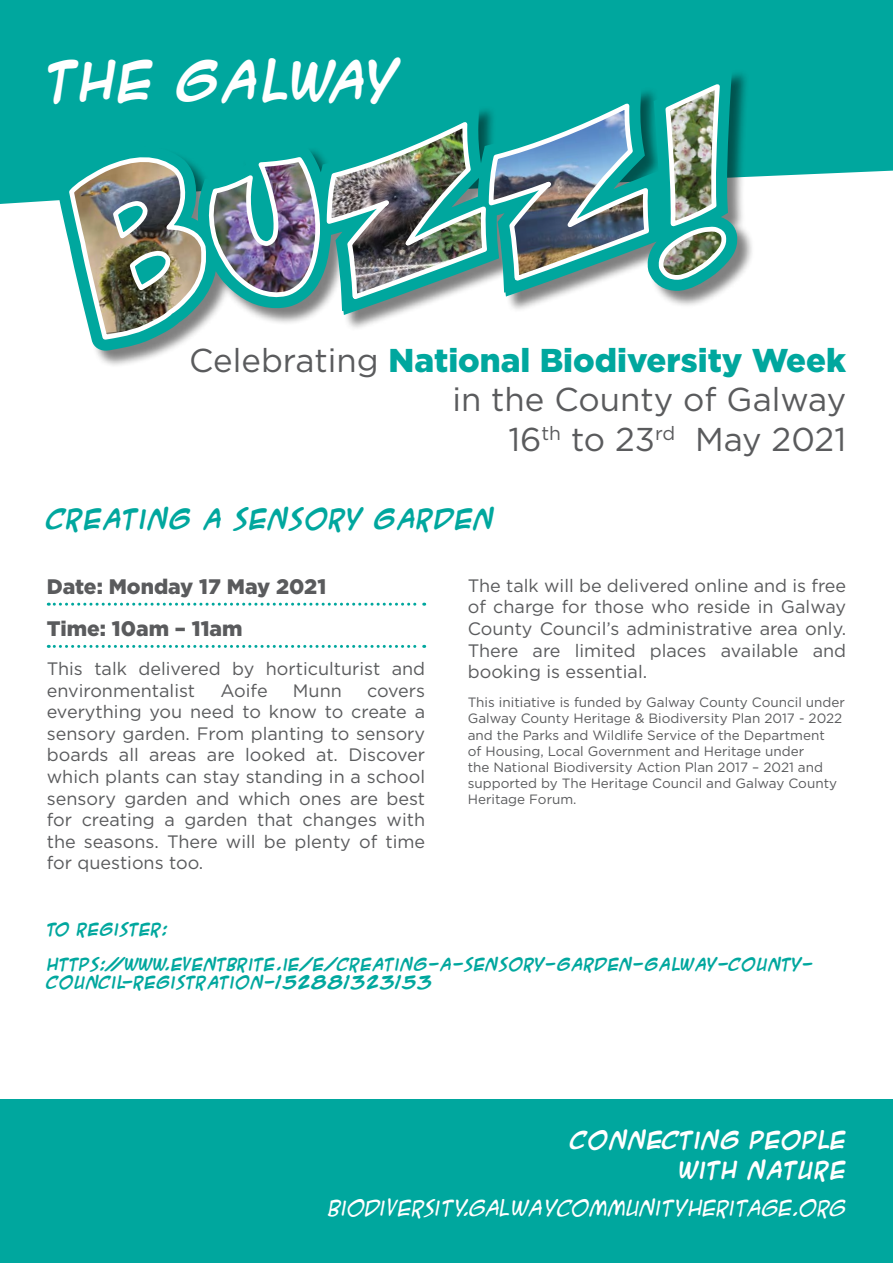
<style>
.page{position:relative;width:893px;height:1263px;background:#fff}
.page>*{position:absolute;margin:0;border:0;box-sizing:border-box;transform-origin:0 0}
.t1{font:700 47.55px "ACME Secret Agent";color:#fff}
.t2{font:33px/39.6px "Gotham";color:#5a5b5d;text-align:right}
.t3{font:700 24px "ACME Secret Agent";color:#00a79e}
.t4{font:italic 21px "ACME Secret Agent";color:#fff}
.t5{font:900 21px/42.2px "Gotham";color:#5a5b5d}
.t6{font:700 21px/30px "ACME Secret Agent";color:#fff;text-align:right}
.t7{font:18px/21.6px "Gotham";color:#5a5b5d;text-align:justify}
.t8{font:700 15px/18px "ACME Secret Agent";color:#00a79e}
.t9{font:13.5px/16.2px "Gotham";color:#5a5b5d}
.s1{font-weight:900;color:#00a79e}
</style>
<div class="page">
<div style="left:0;top:0;width:893px;height:204px;background:#00a79e"></div>
<div style="left:58px;top:68px;width:696px;height:300px;background:#000;opacity:.5"></div>
<svg style="left:57px;top:66px;width:681px;height:285px;fill:#00a79e"></svg>
<img style="left:66px;top:154px;width:252px;height:183px">
<img style="left:324px;top:79px;width:406px;height:224px">
<div style="left:0;top:1099px;width:893px;height:164px;background:#00a79e"></div>
<svg style="left:48px;top:603px;width:377px;height:3px"></svg>
<svg style="left:48px;top:645px;width:377px;height:3px"></svg>
<h1 class="t1" style="left:46px;top:42px;width:356px">THE GALWAY</h1>
<h2 class="t2" style="left:189px;top:339px;width:658px">Celebrating <span class="s1">National Biodiversity Week </span>in the County of Galway<br>16<sup>th</sup> to 23<sup>rd</sup> May 2021</h2>
<h3 class="t3" style="left:47px;top:499px;width:449px">CREATING A SENSORY GARDEN</h3>
<p class="t5" style="left:47px;top:565px;width:281px">Date: Monday 17 May 2021<br>Time: 10am – 11am</p>
<p class="t7" style="left:47px;top:657px;width:380px">This talk delivered by horticulturist and environmentalist</p>
<p class="t7" style="left:220px;top:679px;width:49px">Aoife</p>
<p class="t7" style="left:293px;top:679px;width:50px">Munn</p>
<p class="t7" style="left:47px;top:679px;width:380px;text-indent:320px">covers everything you need to know to create a sensory garden. From planting to sensory boards all areas are looked at. Discover which plants can stay standing in a school sensory garden and which ones are best for creating a garden that changes with the seasons. There will be plenty of time for questions too.</p>
<p class="t7" style="left:468px;top:574px;width:380px">The talk will be delivered online and is free of charge for those who reside in Galway County Council’s administrative area only.<br>There are limited places available and booking is essential.</p>
<p class="t9" style="left:468px;top:694px;width:379px">This initiative is funded by Galway County Council under Galway County Heritage &amp; Biodiversity Plan 2017 - 2022 and the Parks and Wildlife Service of the Department<br>of Housing, Local Government and Heritage under<br>the National Biodiversity Action Plan 2017 – 2021 and supported by The Heritage Council and Galway County Heritage Forum.</p>
<p class="t8" style="left:47px;top:920px;width:123px">TO REGISTER:</p>
<p class="t8" style="left:47px;top:955px;width:768px">HTTPS://WWW.EVENTBRITE.IE/E/CREATING-A-SENSORY-GARDEN-GALWAY-COUNTY-<br>COUNCIL-REGISTRATION-152881323153</p>
<p class="t6" style="left:571px;top:1124px;width:277px">CONNECTING PEOPLE<br>WITH NATURE</p>
<p class="t4" style="left:329px;top:1192px;width:519px">BIODIVERSITY.GALWAYCOMMUNITYHERITAGE.ORG</p>
</div>
